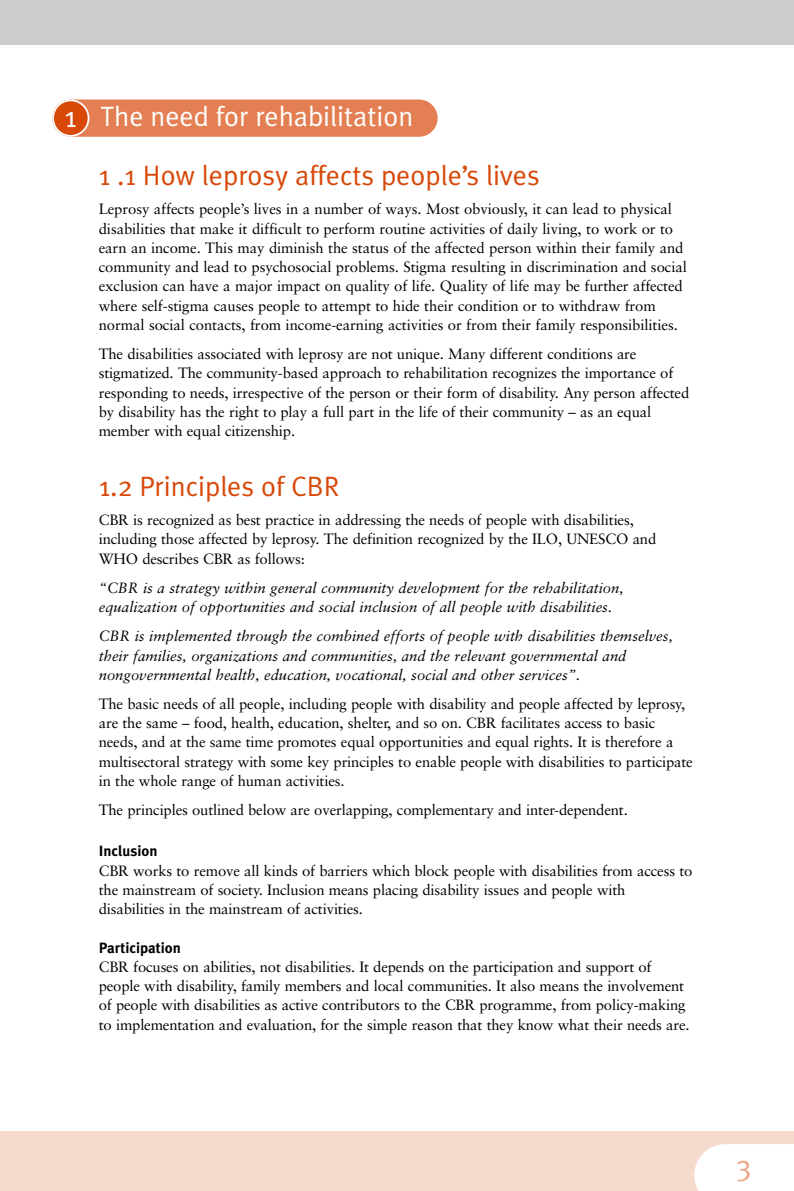
<style>
.page{position:relative;width:794px;height:1191px;background:#fff}
.page>*{position:absolute;margin:0;border:0;box-sizing:border-box;transform-origin:0 0}
.t1{font:29.75px "Meta Plus Normal";color:#eba484}
.t2{font:29.75px "Meta Plus Normal";color:#fff}
.t3{font:28px "Meta Plus Normal";color:#d74809}
.t4{font:28px "Meta Plus Normal";color:#fff}
.t5{font:14.88px/19.2px "Sabon";letter-spacing:-.01em;color:#000}
.t6{font:italic 14.88px/19.2px "Sabon";color:#000}
.t7{font:700 14.88px "Meta Plus";color:#000}
</style>
<div class="page">
<div style="left:0;top:0;width:793px;height:45px;background:#ccc"></div>
<div style="left:0;top:1131px;width:793px;height:60px;background:#f7dace"></div>
<div style="left:52px;top:99px;width:386px;height:38px;background:#e37f52;border-radius:19px"></div>
<svg style="left:52px;top:99px;width:37px;height:38px"></svg>
<div style="left:694px;top:1144px;width:99px;height:47px;background:#fff"></div>
<h1 class="t2" style="left:65px;top:105px;width:14px">1</h1>
<h2 class="t4" style="left:100px;top:106px;width:314px">The need for rehabilitation</h2>
<h2 class="t3" style="left:99px;top:165px;width:442px">1 .1 How leprosy affects people’s lives</h2>
<p class="t5" style="left:99px;top:201px;width:589px">Leprosy affects people’s lives in a number of ways. Most obviously, it can lead to physical disabilities that make it difficult to perform routine activities of daily living, to work or to earn an income. This may diminish the status of the affected person within their family and community and lead to psychosocial problems. Stigma resulting in discrimination and social exclusion can have a major impact on quality of life. Quality of life may be further affected where self-stigma causes people to attempt to hide their condition or to withdraw from normal social contacts, from income-earning activities or from their family responsibilities.</p>
<p class="t5" style="left:99px;top:345px;width:592px">The disabilities associated with leprosy are not unique. Many different conditions are stigmatized. The community-based approach to rehabilitation recognizes the importance of responding to needs, irrespective of the person or their form of disability. Any person affected by disability has the right to play a full part in the life of their community – as an equal member with equal citizenship.</p>
<h2 class="t3" style="left:99px;top:476px;width:242px">1.2 Principles of CBR</h2>
<p class="t5" style="left:99px;top:511px;width:559px">CBR is recognized as best practice in addressing the needs of people with disabilities, including those affected by leprosy. The definition recognized by the ILO, UNESCO and<br>WHO describes CBR as follows:</p>
<p class="t6" style="left:99px;top:579px;width:526px">“CBR is a strategy within general community development for the rehabilitation, equalization of opportunities and social inclusion of all people with disabilities.</p>
<p class="t6" style="left:99px;top:627px;width:575px">CBR is implemented through the combined efforts of people with disabilities themselves, their families, organizations and communities, and the relevant governmental and nongovernmental health, education, vocational, social and other services”.</p>
<p class="t5" style="left:99px;top:695px;width:595px">The basic needs of all people, including people with disability and people affected by leprosy, are the same – food, health, education, shelter, and so on. CBR facilitates access to basic needs, and at the same time promotes equal opportunities and equal rights. It is therefore a multisectoral strategy with some key principles to enable people with disabilities to participate in the whole range of human activities.</p>
<p class="t5" style="left:99px;top:801px;width:530px">The principles outlined below are overlapping, complementary and inter-dependent.</p>
<p class="t7" style="left:99px;top:844px;width:60px">Inclusion</p>
<p class="t5" style="left:99px;top:862px;width:595px">CBR works to remove all kinds of barriers which block people with disabilities from access to the mainstream of society. Inclusion means placing disability issues and people with disabilities in the mainstream of activities.</p>
<p class="t7" style="left:99px;top:940px;width:84px">Participation</p>
<p class="t5" style="left:99px;top:958px;width:592px">CBR focuses on abilities, not disabilities. It depends on the participation and support of people with disability, family members and local communities. It also means the involvement of people with disabilities as active contributors to the CBR programme, from policy-making to implementation and evaluation, for the simple reason that they know what their needs are.</p>
<h1 class="t1" style="left:736px;top:1155px;width:17px">3</h1>
</div>
